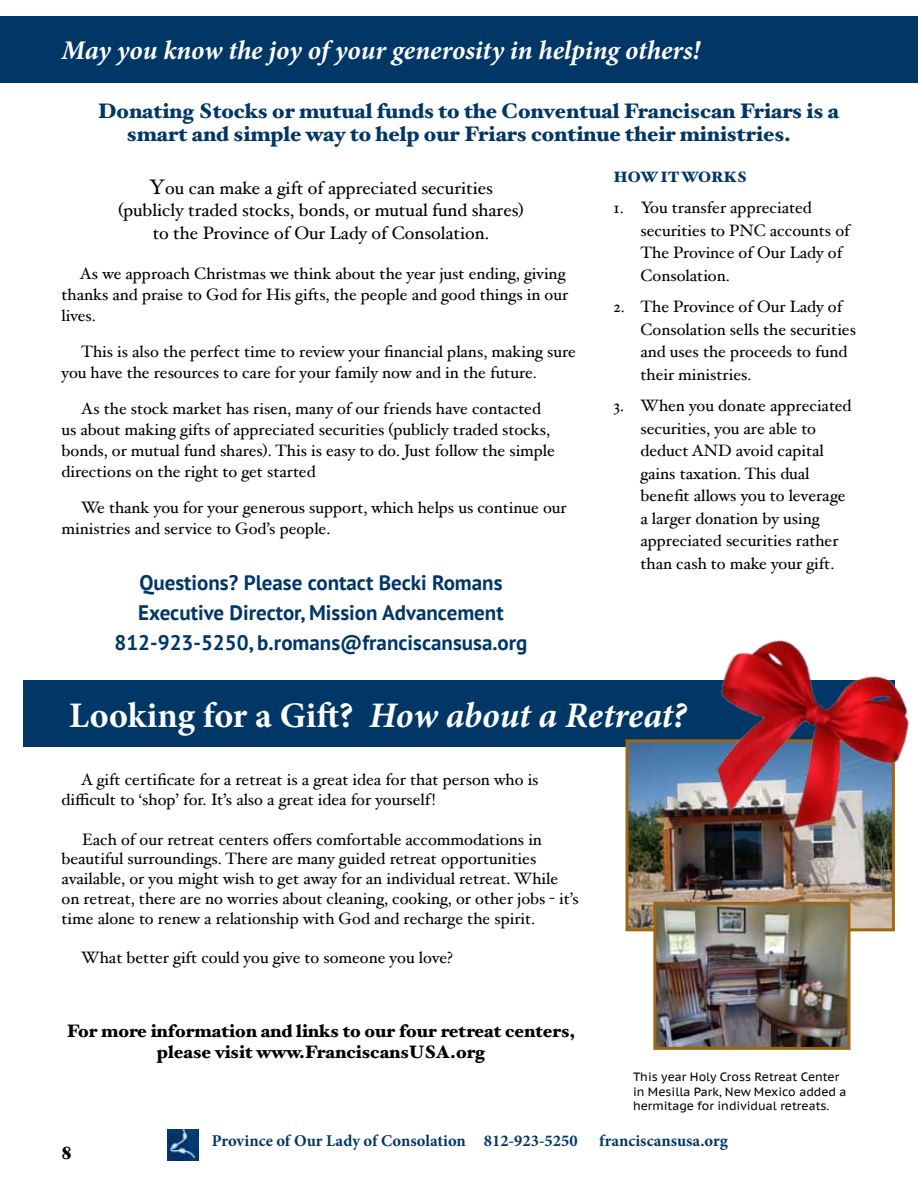
<style>
.page{position:relative;width:918px;height:1188px;background:#fff}
.page>*{position:absolute;margin:0;border:0;box-sizing:border-box;transform-origin:0 0}
.t1{font:italic 700 36px "Minion Pro";letter-spacing:-.005em;color:#fff}
.t2{font:italic 700 27px "Minion Pro";letter-spacing:-.005em;color:#fff}
.t3{font:900 21px/22.5px "Hoefler Text";color:#003767}
.t4{font:700 21px/30px "PT Sans";color:#003767;text-align:center}
.t5{font:18px/22.5px "Hoefler Text";color:#000;text-align:center}
.t6{font:900 18px/21.6px "Hoefler Text";color:#000;text-align:center}
.t7{font:16.5px/22.5px "Hoefler Text";color:#000}
.t8{font:700 16.5px "Minion Pro";color:#003767}
.t9{font:900 15px "Hoefler Text";color:#003767}
.t10{font:12px/14.4px "PT Sans Caption";color:#000}
.s1{font-size:21px}
.s2{font-style:normal}
</style>
<div class="page">
<div style="left:0;top:16px;width:918px;height:67px;background:#003767"></div>
<img style="left:168px;top:1130px;width:30px;height:30px">
<div style="left:23px;top:680px;width:872px;height:67px;background:#003767"></div>
<img style="left:630px;top:743px;width:261px;height:184px">
<div style="left:626px;top:739px;width:269px;height:192px;border:3px solid #9e6614"></div>
<img style="left:659px;top:640px;width:251px;height:248px">
<img style="left:657px;top:906px;width:189px;height:140px">
<div style="left:653px;top:902px;width:197px;height:148px;border:3px solid #9e6614"></div>
<h2 class="t2" style="left:62px;top:31px;width:640px">May you know the joy of your generosity in helping others!</h2>
<p class="t3" style="left:127px;top:100px;width:713px;text-indent:-29px">Donating Stocks or mutual funds to the Conventual Franciscan Friars is a smart and simple way to help our Friars continue their ministries.</p>
<p class="t5" style="left:118px;top:176px;width:407px"><span class="s1">Y</span>ou can make a gift of appreciated securities (publicly traded stocks, bonds, or mutual fund shares) to the Province of Our Lady of Consolation.</p>
<p class="t7" style="left:62px;top:263px;width:508px;line-height:21px;text-indent:18px">As we approach Christmas we think about the year just ending, giving thanks and praise to God for His gifts, the people and good things in our lives.</p>
<p class="t7" style="left:62px;top:341px;width:516px;line-height:21px;text-indent:20px">This is also the perfect time to review your financial plans, making sure you have the resources to care for your family now and in the future.</p>
<p class="t7" style="left:62px;top:398px;width:495px;line-height:21px;text-indent:20px">As the stock market has risen, many of our friends have contacted us about making gifts of appreciated securities (publicly traded stocks, bonds, or mutual fund shares). This is easy to do. Just follow the simple directions on the right to get started</p>
<p class="t7" style="left:62px;top:497px;width:507px;line-height:21px;text-indent:20px">We thank you for your generous support, which helps us continue our ministries and service to God’s people.</p>
<p class="t4" style="left:114px;top:567px;width:415px">Questions? Please contact Becki Romans<br>Executive Director, Mission Advancement<br>812-923-5250, b.romans@franciscansusa.org</p>
<p class="t9" style="left:614px;top:168px;width:135px">HOW IT WORKS</p>
<p class="t7" style="left:640px;top:196px;width:211px;text-indent:-27px">1. You transfer appreciated securities to PNC accounts of<br>The Province of Our Lady of<br>Consolation.</p>
<p class="t7" style="left:640px;top:295px;width:217px;text-indent:-27px">2. The Province of Our Lady of<br>Consolation sells the securities and uses the proceeds to fund their ministries.</p>
<p class="t7" style="left:640px;top:394px;width:213px;text-indent:-27px">3. When you donate appreciated securities, you are able to deduct AND avoid capital gains taxation. This dual benefit allows you to leverage a larger donation by using appreciated securities rather than cash to make your gift.</p>
<h1 class="t1" style="left:69px;top:689px;width:619px"><span class="s2">Looking for a Gift?</span> How about a Retreat?</h1>
<p class="t7" style="left:62px;top:770px;width:479px;line-height:19.8px;text-indent:20px">A gift certificate for a retreat is a great idea for that person who is difficult to ‘shop’ for. It’s also a great idea for yourself!</p>
<p class="t7" style="left:62px;top:829px;width:519px;line-height:19.8px;text-indent:21px">Each of our retreat centers offers comfortable accommodations in beautiful surroundings. There are many guided retreat opportunities available, or you might wish to get away for an individual retreat. While on retreat, there are no worries about cleaning, cooking, or other jobs - it’s time alone to renew a relationship with God and recharge the spirit.</p>
<p class="t7" style="left:81px;top:946px;width:373px">What better gift could you give to someone you love?</p>
<p class="t6" style="left:67px;top:1020px;width:510px">For more information and links to our four retreat centers, please visit www.FranciscansUSA.org</p>
<p class="t10" style="left:633px;top:1070px;width:215px">This year Holy Cross Retreat Center in Mesilla Park, New Mexico added a hermitage for individual retreats.</p>
<p class="t6" style="left:62px;top:1142px;width:12px">8</p>
<p class="t8" style="left:212px;top:1129px;width:367px">Province of Our Lady of Consolation 812-923-5250</p>
<p class="t8" style="left:599px;top:1129px;width:130px">franciscansusa.org</p>
</div>
